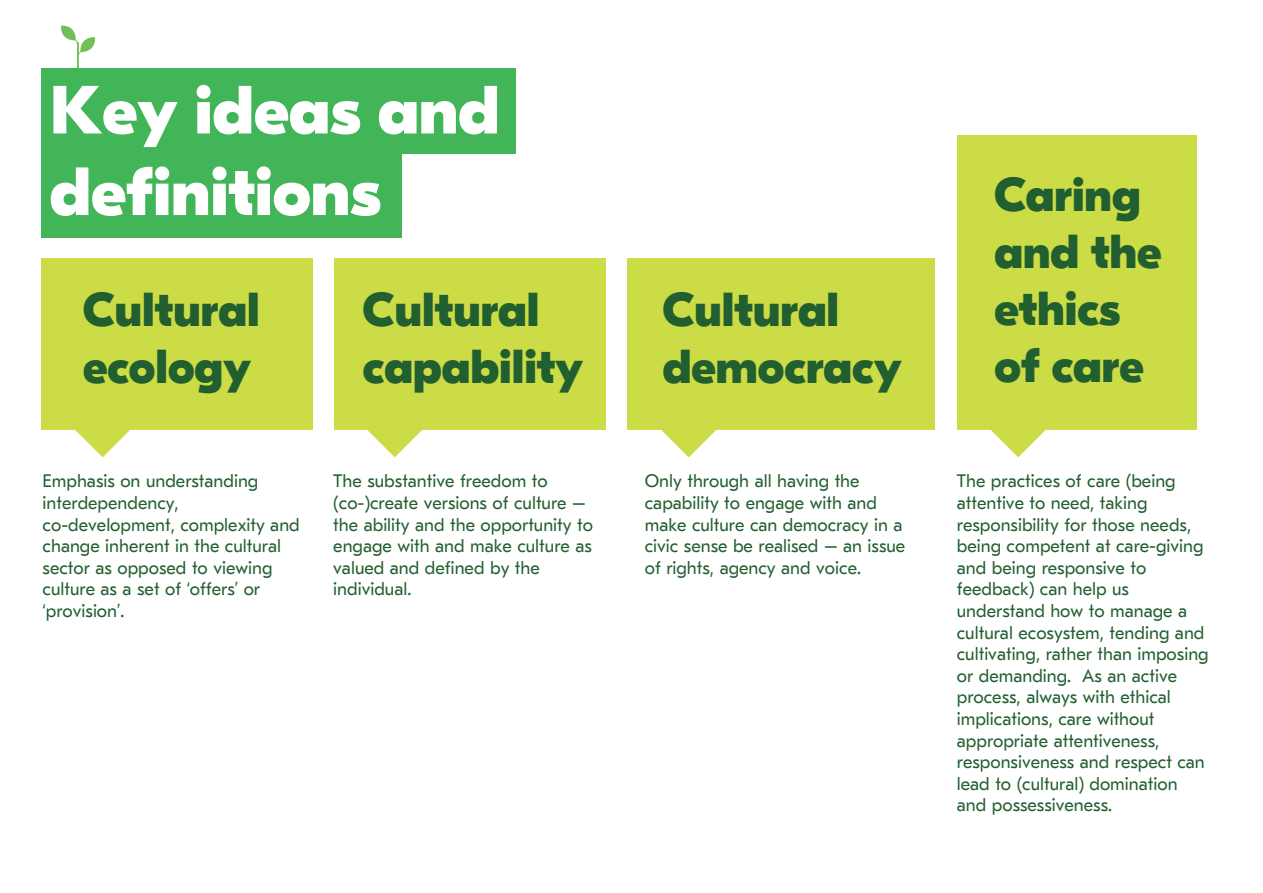
<style>
.page{position:relative;width:1263px;height:893px;background:#fff}
.page>*{position:absolute;margin:0;border:0;box-sizing:border-box;transform-origin:0 0}
.t1{font:800 67.95px/81.6px "GT Eesti Display";color:#fff}
.t2{font:800 47.4px/56.8px "GT Eesti Display";color:#225f30}
.t3{font:18px/21.6px "GT Eesti Text";color:#225f30}
</style>
<div class="page">
<div style="left:334px;top:259px;width:271px;height:171px;background:#ccdc46"></div>
<div style="left:627px;top:259px;width:308px;height:171px;background:#ccdc46"></div>
<svg style="left:61px;top:25px;width:34px;height:44px"></svg>
<div style="left:41px;top:69px;width:475px;height:85px;background:#42b559"></div>
<div style="left:41px;top:153px;width:360px;height:85px;background:#42b559"></div>
<div style="left:957px;top:136px;width:239px;height:294px;background:#ccdc46"></div>
<svg style="left:75px;top:430px;width:55px;height:27px"></svg>
<svg style="left:367px;top:430px;width:55px;height:27px"></svg>
<svg style="left:661px;top:430px;width:55px;height:27px"></svg>
<svg style="left:991px;top:430px;width:55px;height:27px"></svg>
<div style="left:41px;top:259px;width:272px;height:171px;background:#ccdc46"></div>
<h1 class="t1" style="left:50px;top:71px;width:451px">Key ideas and definitions</h1>
<h2 class="t2" style="left:83px;top:282px;width:178px">Cultural ecology</h2>
<h2 class="t2" style="left:663px;top:282px;width:241px">Cultural democracy</h2>
<h2 class="t2" style="left:363px;top:282px;width:222px">Cultural capability</h2>
<h2 class="t2" style="left:994px;top:168px;width:169px">Caring and the ethics of care</h2>
<p class="t3" style="left:43px;top:471px;width:259px">Emphasis on understanding interdependency, co-development, complexity and change inherent in the cultural sector as opposed to viewing culture as a set of ‘offers’ or ‘provision’.</p>
<p class="t3" style="left:333px;top:471px;width:261px">The substantive freedom to (co-)create versions of culture – the ability and the opportunity to engage with and make culture as valued and defined by the individual.</p>
<p class="t3" style="left:645px;top:471px;width:262px">Only through all having the capability to engage with and make culture can democracy in a civic sense be realised – an issue of rights, agency and voice.</p>
<p class="t3" style="left:957px;top:471px;width:253px">The practices of care (being attentive to need, taking responsibility for those needs, being competent at care-giving and being responsive to feedback) can help us understand how to manage a cultural ecosystem, tending and cultivating, rather than imposing or demanding. As an active process, always with ethical implications, care without appropriate attentiveness, responsiveness and respect can lead to (cultural) domination and possessiveness.</p>
</div>
